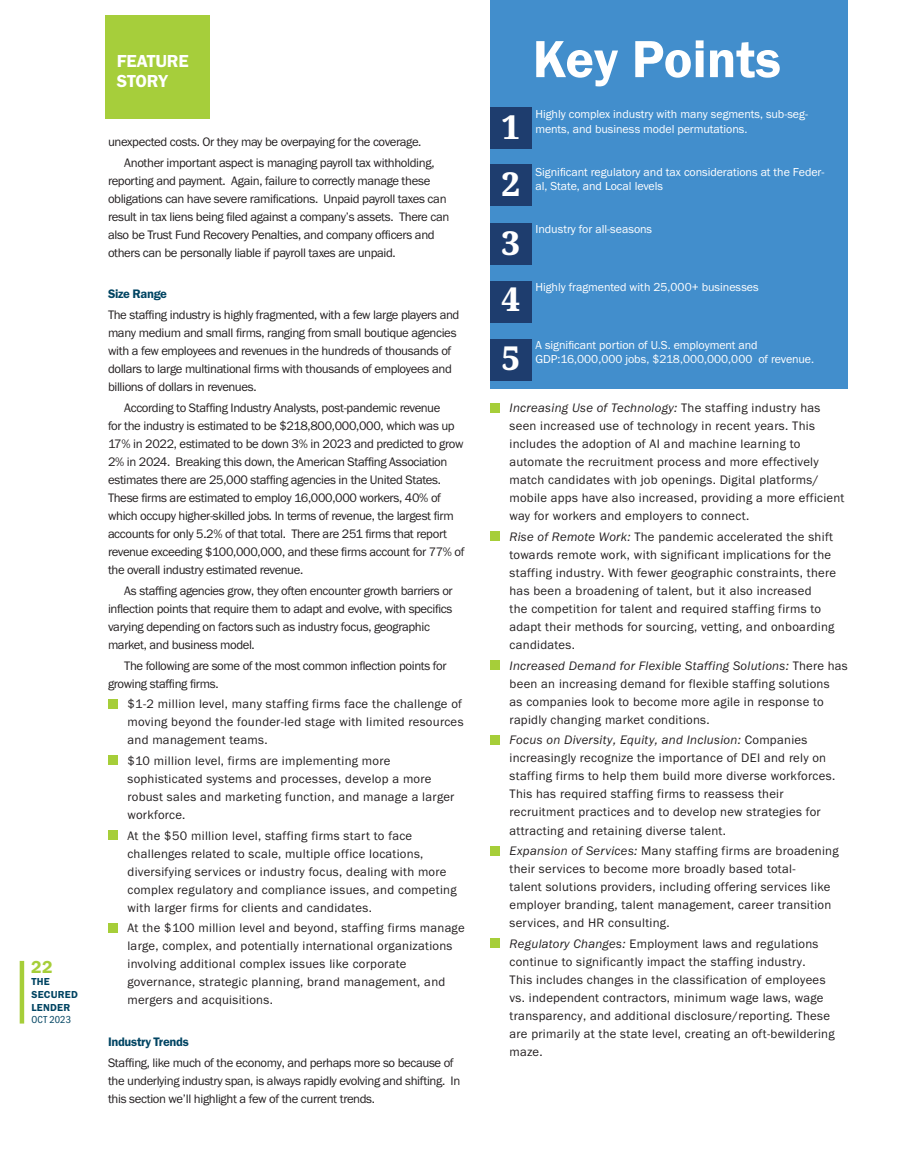
<style>
.page{position:relative;width:918px;height:1175px;background:#fff}
.page>*{position:absolute;margin:0;border:0;box-sizing:border-box;transform-origin:0 0}
.t1{font:600 54px "Franklin Gothic FS";color:#fff}
.t2{font:800 33px/57.9px "Noto Serif";color:#fff;text-align:justify}
.t3{font:600 18px/19.2px "Franklin Gothic FS";letter-spacing:-.01em;color:#fff}
.t4{font:600 18px "Franklin Gothic FS";color:#a6ce39}
.t5{font:12.75px/18px "Franklin Gothic FS";letter-spacing:.015em;color:#231f20}
.t6{font:12.75px/18px "Franklin Gothic FS";letter-spacing:-.025em;color:#231f20}
.t7{font:12.75px/18px "Franklin Gothic FS";letter-spacing:-.03em;color:#231f20}
.t8{font:600 12.75px "Franklin Gothic FS";letter-spacing:-.025em;color:#004462}
.t9{font:12px/14.4px "Franklin Gothic FS";color:#fff}
.t10{font:600 10.5px/12.6px "Franklin Gothic FS";letter-spacing:.025em;color:#004462}
.t11{font:condensed 10.5px "Franklin Gothic FS";letter-spacing:.01em;color:#004462}
.s1{font-style:italic}
</style>
<div class="page">
<hr style="left:20px;top:960px;width:4px;height:63px;background:#a6ce39">
<div style="left:490px;top:403px;width:9px;height:9px;background:#a6ce39"></div>
<div style="left:490px;top:532px;width:9px;height:9px;background:#a6ce39"></div>
<div style="left:490px;top:660px;width:9px;height:9px;background:#a6ce39"></div>
<div style="left:490px;top:735px;width:9px;height:9px;background:#a6ce39"></div>
<div style="left:490px;top:846px;width:9px;height:9px;background:#a6ce39"></div>
<div style="left:490px;top:938px;width:9px;height:10px;background:#a6ce39"></div>
<div style="left:108px;top:699px;width:9px;height:9px;background:#a6ce39"></div>
<div style="left:108px;top:755px;width:9px;height:10px;background:#a6ce39"></div>
<div style="left:108px;top:830px;width:9px;height:9px;background:#a6ce39"></div>
<div style="left:108px;top:923px;width:9px;height:9px;background:#a6ce39"></div>
<div style="left:105px;top:15px;width:104px;height:104px;background:#a6ce3b"></div>
<div style="left:490px;top:0;width:358px;height:389px;background:#428ecc"></div>
<div style="left:490px;top:107px;width:42px;height:42px;background:#1e3d6e"></div>
<div style="left:490px;top:164px;width:42px;height:42px;background:#1e3d6e"></div>
<div style="left:490px;top:223px;width:42px;height:42px;background:#1e3d6e"></div>
<div style="left:490px;top:281px;width:42px;height:41px;background:#1e3d6e"></div>
<div style="left:490px;top:340px;width:42px;height:41px;background:#1e3d6e"></div>
<h3 class="t4" style="left:31px;top:956px;width:23px">22</h3>
<p class="t10" style="left:31px;top:975px;width:48px">THE<br>SECURED<br>LENDER</p>
<p class="t11" style="left:31px;top:1013px;width:41px">OCT 2023</p>
<h3 class="t3" style="left:117px;top:52px;width:74px">FEATURE<br>STORY</h3>
<p class="t6" style="left:124px;top:132px;width:312px;line-height:20.7px;text-indent:-16px">unexpected costs. Or they may be overpaying for the coverage.<br>Another important aspect is managing payroll tax withholding,</p>
<p class="t6" style="left:108px;top:172px;width:343px">reporting and payment. Again, failure to correctly manage these obligations can have severe ramifications. Unpaid payroll taxes can result in tax liens being filed against a company’s assets. There can also be Trust Fund Recovery Penalties, and company officers and others can be personally liable if payroll taxes are unpaid.</p>
<p class="t8" style="left:108px;top:287px;width:61px">Size Range</p>
<p class="t6" style="left:108px;top:306px;width:353px">The staffing industry is highly fragmented, with a few large players and many medium and small firms, ranging from small boutique agencies with a few employees and revenues in the hundreds of thousands of dollars to large multinational firms with thousands of employees and billions of dollars in revenues.</p>
<p class="t6" style="left:108px;top:399px;width:358px;text-indent:16px">According to Staffing Industry Analysts, post-pandemic revenue<br>for the industry is estimated to be $218,800,000,000, which was up 17% in 2022, estimated to be down 3% in 2023 and predicted to grow 2% in 2024. Breaking this down, the American Staffing Association estimates there are 25,000 staffing agencies in the United States.<br>These firms are estimated to employ 16,000,000 workers, 40% of which occupy higher-skilled jobs. In terms of revenue, the largest firm accounts for only 5.2% of that total. There are 251 firms that report revenue exceeding $100,000,000, and these firms account for 77% of the overall industry estimated revenue.</p>
<p class="t7" style="left:108px;top:581px;width:346px;text-indent:16px">As staffing agencies grow, they often encounter growth barriers or inflection points that require them to adapt and evolve, with specifics varying depending on factors such as industry focus, geographic market, and business model.</p>
<p class="t7" style="left:108px;top:656px;width:340px;text-indent:16px">The following are some of the most common inflection points for growing staffing firms.</p>
<p class="t5" style="left:128px;top:695px;width:338px">$1-2 million level, many staffing firms face the challenge of moving beyond the founder-led stage with limited resources and management teams.</p>
<p class="t5" style="left:128px;top:751px;width:328px">$10 million level, firms are implementing more sophisticated systems and processes, develop a more robust sales and marketing function, and manage a larger workforce.</p>
<p class="t5" style="left:128px;top:826px;width:331px">At the $50 million level, staffing firms start to face challenges related to scale, multiple office locations, diversifying services or industry focus, dealing with more complex regulatory and compliance issues, and competing with larger firms for clients and candidates.</p>
<p class="t5" style="left:128px;top:919px;width:339px">At the $100 million level and beyond, staffing firms manage large, complex, and potentially international organizations involving additional complex issues like corporate governance, strategic planning, brand management, and mergers and acquisitions.</p>
<p class="t8" style="left:108px;top:1034px;width:82px">Industry Trends</p>
<p class="t6" style="left:108px;top:1053px;width:354px">Staffing, like much of the economy, and perhaps more so because of the underlying industry span, is always rapidly evolving and shifting. In this section we’ll highlight a few of the current trends.</p>
<h2 class="t2" style="left:502px;top:99px;width:20px">1<br>2<br>3</h2>
<h2 class="t2" style="left:502px;top:270px;width:20px;line-height:58.8px">4<br>5</h2>
<h1 class="t1" style="left:533px;top:29px;width:250px">Key Points</h1>
<p class="t9" style="left:535px;top:107px;width:274px">Highly complex industry with many segments, sub-seg&shy;ments, and business model permutations.</p>
<p class="t9" style="left:535px;top:165px;width:291px">Significant regulatory and tax considerations at the Feder&shy;al, State, and Local levels</p>
<p class="t9" style="left:535px;top:222px;width:118px">Industry for all-seasons</p>
<p class="t9" style="left:535px;top:280px;width:225px">Highly fragmented with 25,000+ businesses</p>
<p class="t9" style="left:535px;top:338px;width:280px">A significant portion of U.S. employment and<br>GDP:16,000,000 jobs, $218,000,000,000 of revenue.</p>
<p class="t5" style="left:510px;top:399px;width:336px"><span class="s1">Increasing Use of Technology:</span> The staffing industry has seen increased use of technology in recent years. This includes the adoption of AI and machine learning to automate the recruitment process and more effectively match candidates with job openings. Digital platforms/ mobile apps have also increased, providing a more efficient way for workers and employers to connect.</p>
<p class="t5" style="left:510px;top:528px;width:328px"><span class="s1">Rise of Remote Work:</span> The pandemic accelerated the shift towards remote work, with significant implications for the staffing industry. With fewer geographic constraints, there has been a broadening of talent, but it also increased<br>the competition for talent and required staffing firms to adapt their methods for sourcing, vetting, and onboarding candidates.</p>
<p class="t5" style="left:510px;top:656px;width:340px"><span class="s1">Increased Demand for Flexible Staffing Solutions:</span> There has been an increasing demand for flexible staffing solutions<br>as companies look to become more agile in response to rapidly changing market conditions.</p>
<p class="t5" style="left:510px;top:731px;width:327px"><span class="s1">Focus on Diversity, Equity, and Inclusion:</span> Companies increasingly recognize the importance of DEI and rely on staffing firms to help them build more diverse workforces.<br>This has required staffing firms to reassess their recruitment practices and to develop new strategies for attracting and retaining diverse talent.</p>
<p class="t5" style="left:510px;top:842px;width:331px"><span class="s1">Expansion of Services:</span> Many staffing firms are broadening their services to become more broadly based total-<br>talent solutions providers, including offering services like employer branding, talent management, career transition services, and HR consulting.</p>
<p class="t5" style="left:510px;top:934px;width:327px"><span class="s1">Regulatory Changes:</span> Employment laws and regulations continue to significantly impact the staffing industry.<br>This includes changes in the classification of employees vs. independent contractors, minimum wage laws, wage transparency, and additional disclosure/reporting. These are primarily at the state level, creating an oft-bewildering maze.</p>
</div>
